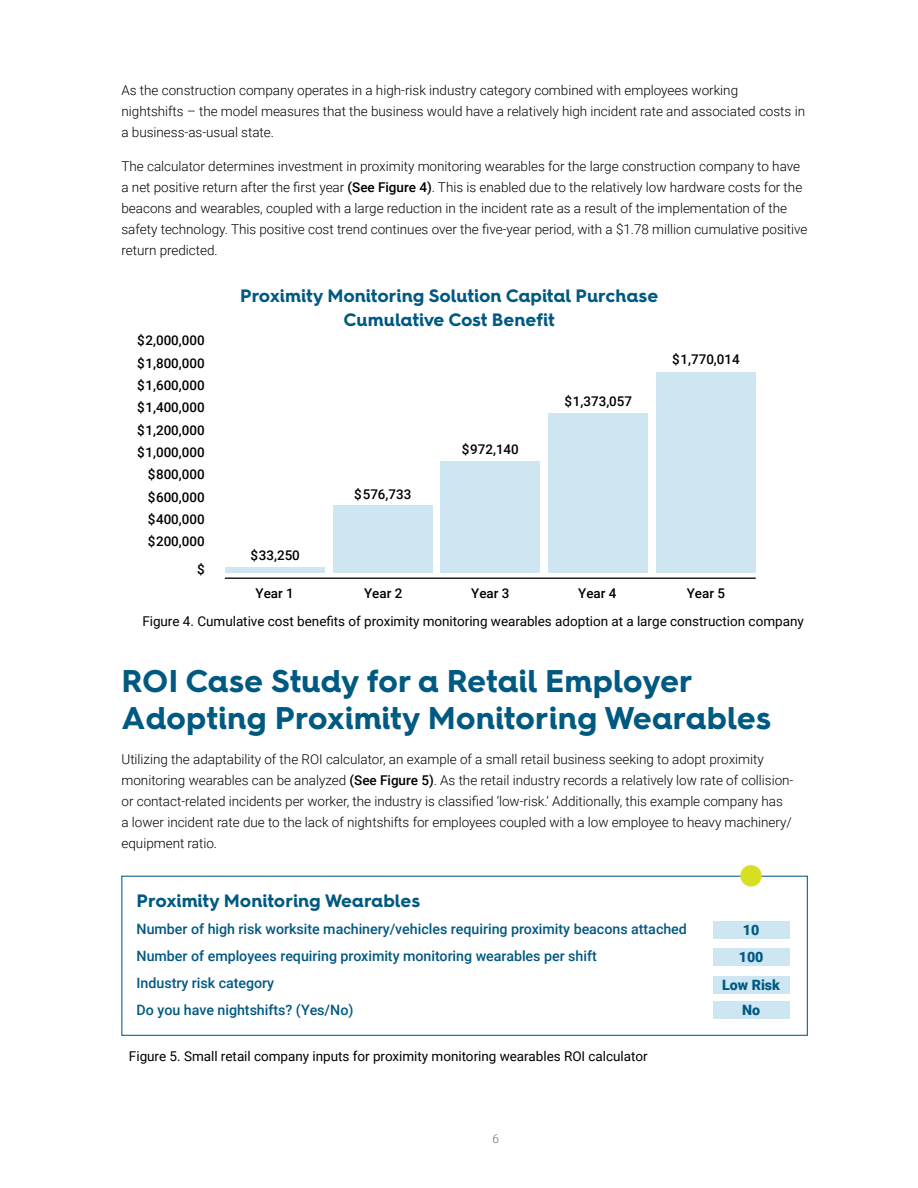
<style>
.page{position:relative;width:918px;height:1188px;background:#fff}
.page>*{position:absolute;margin:0;border:0;box-sizing:border-box;transform-origin:0 0}
.t1{font:700 31.5px/37.5px "Hurme Geometric Sans 4";color:#005981}
.t2{font:700 18px/24px "Hurme Geometric Sans 4";letter-spacing:-.005em;color:#005981;text-align:center}
.t3{font:500 14.25px/27px "Roboto";color:#005981}
.t4{font:900 14.25px/27.6px "Roboto";color:#005981;text-align:center}
.t5{font:300 13.5px/21px "Roboto";color:#000}
.t6{font:13.5px "Roboto";color:#000}
.t7{font:500 13.35px/22.4px "Roboto";color:#000;text-align:right}
.t8{font:300 12px "Roboto";color:#6d6e71}
.s1{font-weight:500}
</style>
<div class="page">
<hr style="left:225px;top:578px;width:531px;height:1px;background:#000">
<div style="left:333px;top:505px;width:99px;height:68px;background:#cde6f2"></div>
<div style="left:225px;top:568px;width:100px;height:5px;background:#cde6f2"></div>
<div style="left:441px;top:461px;width:99px;height:112px;background:#cde6f2"></div>
<div style="left:548px;top:414px;width:100px;height:159px;background:#cde6f2"></div>
<div style="left:656px;top:373px;width:100px;height:200px;background:#cde6f2"></div>
<div style="left:121px;top:876px;width:687px;height:160px;border:1px solid #005981"></div>
<div style="left:713px;top:921px;width:76px;height:17px;background:#cde6f2"></div>
<div style="left:713px;top:948px;width:76px;height:17px;background:#cde6f2"></div>
<div style="left:713px;top:977px;width:76px;height:17px;background:#cde6f2"></div>
<div style="left:713px;top:1001px;width:76px;height:18px;background:#cde6f2"></div>
<svg style="left:740px;top:865px;width:22px;height:22px"></svg>
<p class="t5" style="left:122px;top:79px;width:685px">As the construction company operates in a high-risk industry category combined with employees working<br>nightshifts – the model measures that the business would have a relatively high incident rate and associated costs in a business-as-usual state.</p>
<p class="t5" style="left:122px;top:156px;width:688px">The calculator determines investment in proximity monitoring wearables for the large construction company to have a net positive return after the first year <span class="s1">(See Figure 4)</span>. This is enabled due to the relatively low hardware costs for the beacons and wearables, coupled with a large reduction in the incident rate as a result of the implementation of the safety technology. This positive cost trend continues over the five-year period, with a $1.78 million cumulative positive return predicted.</p>
<p class="t7" style="left:137px;top:329px;width:69px">$2,000,000 $1,800,000 $1,600,000 $1,400,000 $1,200,000 $1,000,000 $800,000 $600,000 $400,000 $200,000</p>
<p class="t7" style="left:197px;top:557px;width:9px">$</p>
<h2 class="t2" style="left:240px;top:284px;width:420px">Proximity Monitoring Solution Capital Purchase<br>Cumulative Cost Benefit</h2>
<p class="t7" style="left:354px;top:482px;width:59px">$576,733</p>
<p class="t7" style="left:462px;top:438px;width:59px">$972,140</p>
<p class="t7" style="left:565px;top:389px;width:69px">$1,373,057</p>
<p class="t7" style="left:672px;top:348px;width:69px">$1,770,014</p>
<p class="t7" style="left:250px;top:544px;width:51px">$33,250</p>
<p class="t7" style="left:256px;top:581px;width:40px">Year 1</p>
<p class="t7" style="left:364px;top:581px;width:40px">Year 2</p>
<p class="t7" style="left:471px;top:581px;width:40px">Year 3</p>
<p class="t7" style="left:578px;top:581px;width:40px">Year 4</p>
<p class="t7" style="left:687px;top:581px;width:40px">Year 5</p>
<p class="t6" style="left:142px;top:611px;width:663px">Figure 4. Cumulative cost benefits of proximity monitoring wearables adoption at a large construction company</p>
<h1 class="t1" style="left:122px;top:662px;width:651px">ROI Case Study for a Retail Employer<br>Adopting Proximity Monitoring Wearables</h1>
<p class="t5" style="left:122px;top:748px;width:673px">Utilizing the adaptability of the ROI calculator, an example of a small retail business seeking to adopt proximity monitoring wearables can be analyzed <span class="s1">(See Figure 5)</span>. As the retail industry records a relatively low rate of collision&shy;or contact-related incidents per worker, the industry is classified ‘low-risk.’ Additionally, this example company has a lower incident rate due to the lack of nightshifts for employees coupled with a low employee to heavy machinery/ equipment ratio.</p>
<h2 class="t2" style="left:137px;top:888px;width:285px">Proximity Monitoring Wearables</h2>
<p class="t3" style="left:137px;top:915px;width:552px">Number of high risk worksite machinery/vehicles requiring proximity beacons attached Number of employees requiring proximity monitoring wearables per shift<br>Industry risk category<br>Do you have nightshifts? (Yes/No)</p>
<p class="t4" style="left:722px;top:916px;width:59px">10<br>100<br>Low Risk</p>
<p class="t4" style="left:742px;top:996px;width:19px">No</p>
<p class="t6" style="left:129px;top:1047px;width:520px">Figure 5. Small retail company inputs for proximity monitoring wearables ROI calculator</p>
<p class="t8" style="left:492px;top:1130px;width:8px">6</p>
</div>
